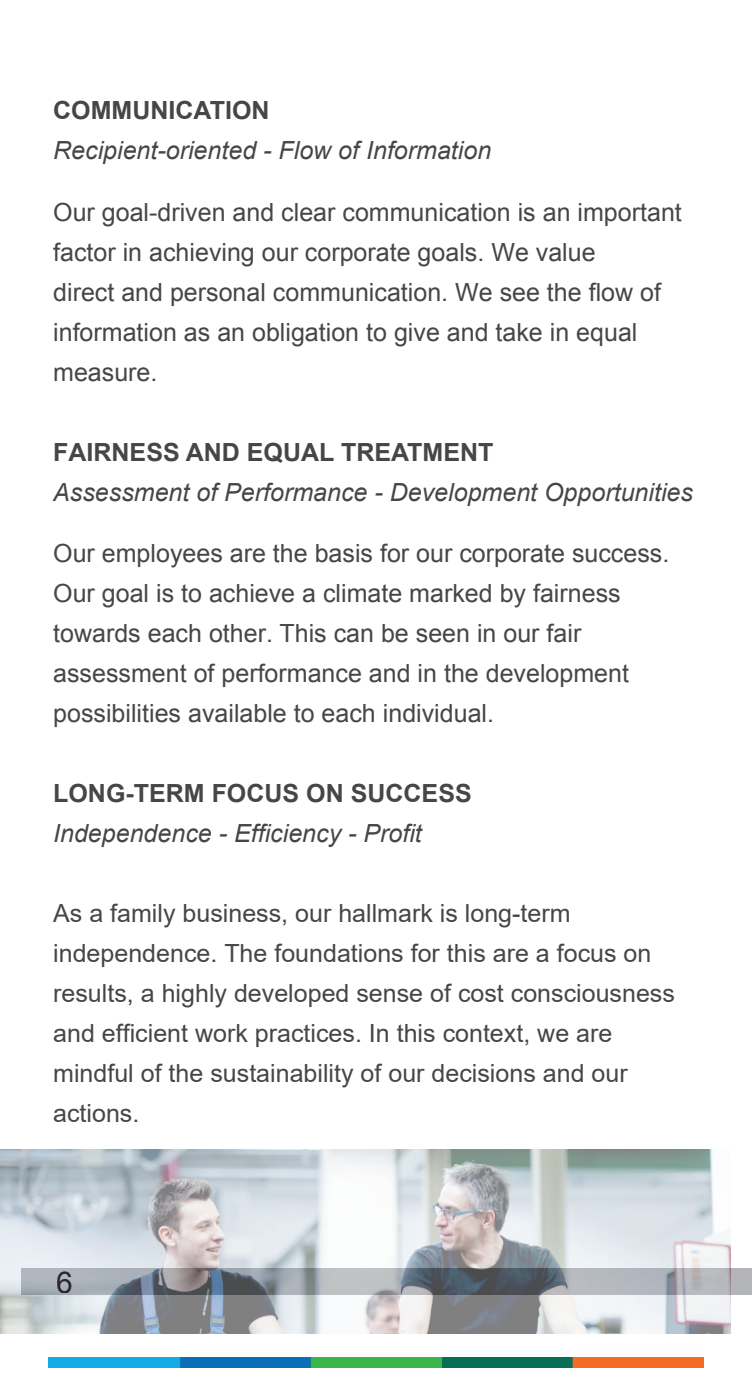
<style>
.page{position:relative;width:752px;height:1389px;background:#fff}
.page>*{position:absolute;margin:0;border:0;box-sizing:border-box;transform-origin:0 0}
.t1{font:30px "Arial";color:#231f20}
.CoC_Brochure{font:25px/40px "Arial";color:#454647}
.CoC_Brochure-2{font:italic 25px/40px "Arial";color:#454647}
.s1{font-weight:700;font-style:normal}
</style>
<div class="page">
<img style="left:0;top:1149px;width:730px;height:184px">
<svg style="left:21px;top:1269px;width:709px;height:26px;background:#8d939b"></svg>
<img style="left:48px;top:1357px;width:655px;height:11px">
<div style="left:731px;top:1269px;width:20px;height:26px;background:#b4b5b8"></div>
<p class="CoC_Brochure-2" style="left:53px;top:91px;width:439px"><span class="s1">COMMUNICATION<br></span>Recipient-oriented - Flow of Information</p>
<p class="CoC_Brochure" style="left:53px;top:192px;width:629px">Our goal-driven and clear communication is an important factor in achieving our corporate goals. We value<br>direct and personal communication. We see the flow of information as an obligation to give and take in equal measure.</p>
<p class="CoC_Brochure-2" style="left:53px;top:432px;width:641px"><span class="s1">FAIRNESS AND EQUAL TREATMENT<br></span>Assessment of Performance - Development Opportunities</p>
<p class="CoC_Brochure" style="left:53px;top:533px;width:617px">Our employees are the basis for our corporate success.<br>Our goal is to achieve a climate marked by fairness towards each other. This can be seen in our fair assessment of performance and in the development possibilities available to each individual.</p>
<p class="CoC_Brochure-2" style="left:53px;top:774px;width:420px"><span class="s1">LONG-TERM FOCUS ON SUCCESS<br></span>Independence - Efficiency - Profit</p>
<p class="CoC_Brochure" style="left:53px;top:893px;width:623px">As a family business, our hallmark is long-term independence. The foundations for this are a focus on results, a highly developed sense of cost consciousness and efficient work practices. In this context, we are mindful of the sustainability of our decisions and our actions.</p>
<p class="t1" style="left:57px;top:1261px;width:18px">6</p>
</div>
